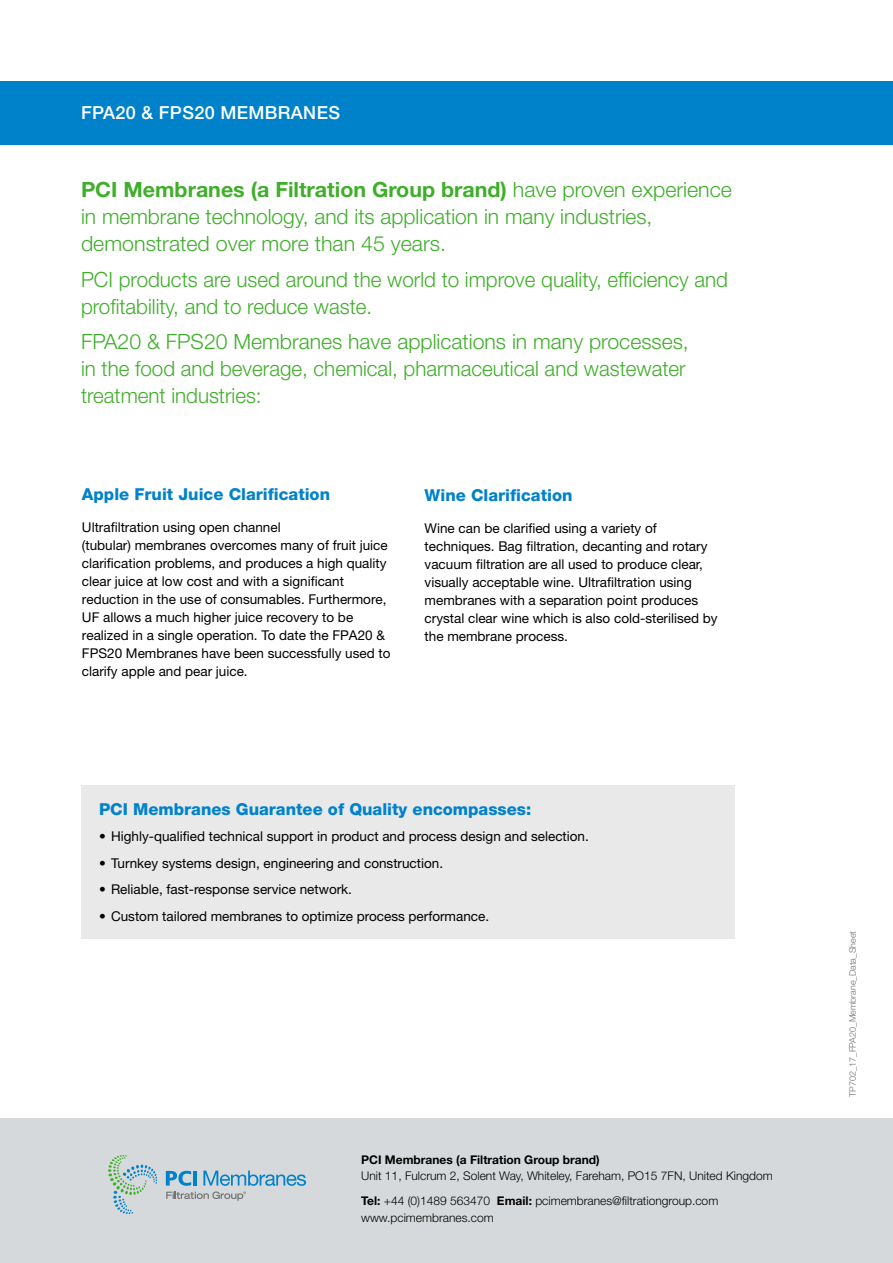
<style>
.page{position:relative;width:893px;height:1263px;background:#fff}
.page>*{position:absolute;margin:0;border:0;box-sizing:border-box;transform-origin:0 0}
.t1{font:300 21px/27px "Helvetica Neue LT Std";color:#3fae2a}
.t2{font:500 18px "Helvetica Neue LT Std";letter-spacing:.02em;color:#fff}
.t3{font:800 16.5px "Helvetica Neue LT Std";color:#0082ca}
.t4{font:13.5px/18px "Helvetica Neue LT Std";color:#000}
.t5{font:300 12px/25px "Helvetica Neue LT Std";color:#000}
.t6{font:700 12px "Helvetica Neue LT Std";color:#000}
.t7{font:300 9px "Helvetica Neue LT Std";color:#717271}
.s1{font-weight:700}
</style>
<div class="page">
<div style="left:0;top:81px;width:893px;height:63px;background:#0082ca"></div>
<div style="left:81px;top:785px;width:653px;height:154px;background:#e9e9ea"></div>
<div style="left:0;top:1119px;width:893px;height:144px;background:#d6d9db"></div>
<svg style="left:108px;top:1155px;width:49px;height:59px"></svg>
<svg style="left:166px;top:1170px;width:140px;height:31px"></svg>
<hr style="left:193px;top:1171px;width:4px;height:14px;background:#0082ca">
<h2 class="t2" style="left:81px;top:102px;width:259px">FPA20 &amp; FPS20 MEMBRANES</h2>
<h1 class="t1" style="left:81px;top:176px;width:652px"><span class="s1">PCI Membranes (a Filtration Group brand)</span> have proven experience in membrane technology, and its application in many industries, demonstrated over more than 45 years.</h1>
<h1 class="t1" style="left:81px;top:266px;width:648px">PCI products are used around the world to improve quality, efficiency and profitability, and to reduce waste.</h1>
<h1 class="t1" style="left:81px;top:328px;width:609px">FPA20 &amp; FPS20 Membranes have applications in many processes, in the food and beverage, chemical, pharmaceutical and wastewater treatment industries:</h1>
<p class="t3" style="left:82px;top:484px;width:250px">Apple Fruit Juice Clarification</p>
<p class="t4" style="left:82px;top:518px;width:310px">Ultrafiltration using open channel<br>(tubular) membranes overcomes many of fruit juice clarification problems, and produces a high quality clear juice at low cost and with a significant reduction in the use of consumables. Furthermore, UF allows a much higher juice recovery to be realized in a single operation. To date the FPA20 &amp; FPS20 Membranes have been successfully used to clarify apple and pear juice.</p>
<p class="t3" style="left:425px;top:485px;width:149px">Wine Clarification</p>
<p class="t4" style="left:425px;top:519px;width:294px">Wine can be clarified using a variety of techniques. Bag filtration, decanting and rotary vacuum filtration are all used to produce clear, visually acceptable wine. Ultrafiltration using membranes with a separation point produces crystal clear wine which is also cold-sterilised by the membrane process.</p>
<p class="t3" style="left:99px;top:799px;width:434px">PCI Membranes Guarantee of Quality encompasses:</p>
<p class="t4" style="left:99px;top:827px;width:491px">• Highly-qualified technical support in product and process design and selection.</p>
<p class="t4" style="left:99px;top:854px;width:346px">• Turnkey systems design, engineering and construction.</p>
<p class="t4" style="left:99px;top:880px;width:255px">• Reliable, fast-response service network.</p>
<p class="t4" style="left:99px;top:907px;width:392px">• Custom tailored membranes to optimize process performance.</p>
<p class="t6" style="left:361px;top:1152px;width:240px">PCI Membranes (a Filtration Group brand)</p>
<p class="t5" style="left:361px;top:1163px;width:413px">Unit 11, Fulcrum 2, Solent Way, Whiteley, Fareham, PO15 7FN, United Kingdom<br><span class="s1">Tel:</span> +44 (0)1489 563470 <span class="s1">Email:</span> pcimembranes@filtrationgroup.com</p>
<p class="t5" style="left:361px;top:1204px;width:134px">www.pcimembranes.com</p>
<p class="t7" style="left:847px;top:1097px;width:168px;rotate:-90deg">TP702_17_FPA20_Membrane_Data_Sheet</p>
</div>
